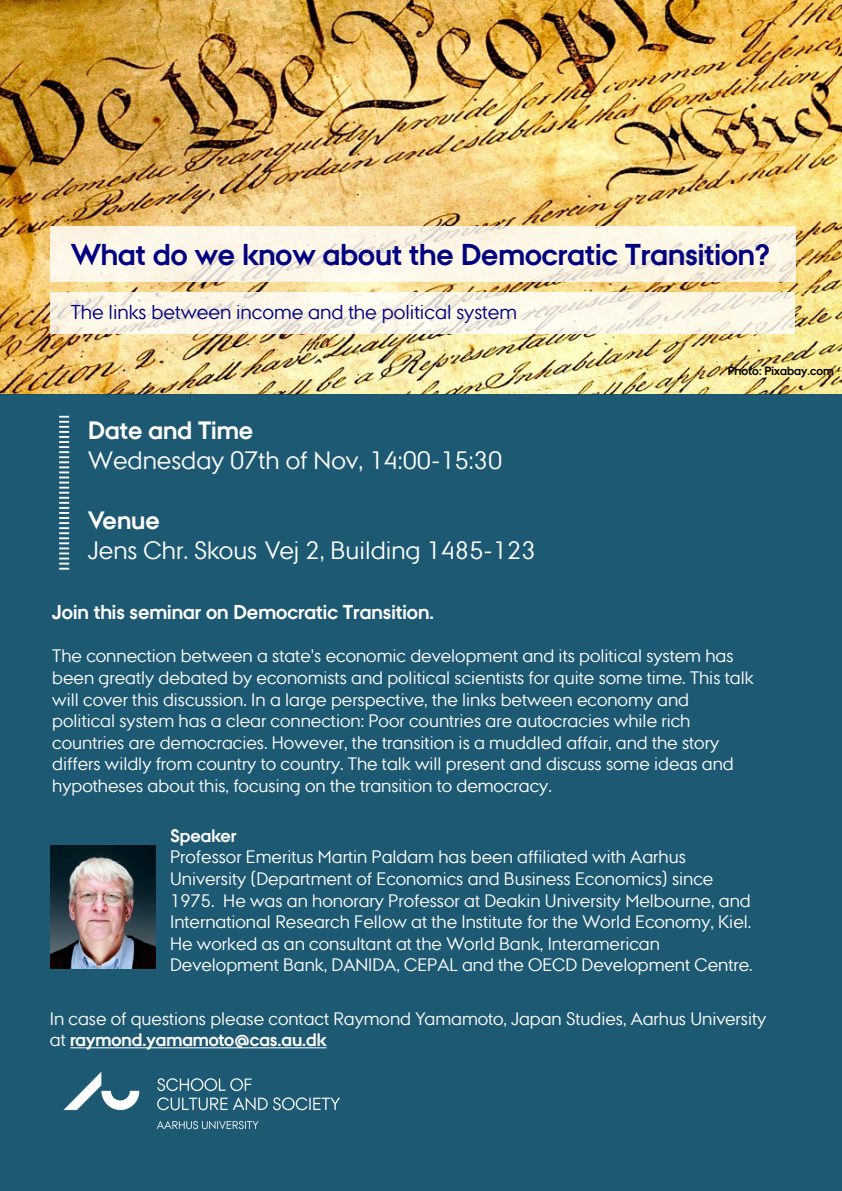
<style>
.page{position:relative;width:842px;height:1191px;background:#fff}
.page>*{position:absolute;margin:0;border:0;box-sizing:border-box;transform-origin:0 0}
.t1{font:700 30px "AU Passata";color:#000080}
.t2{font:25px/30px "AU Passata";color:#fff}
.t3{font:20px "AU Passata";color:#000080}
.t4{font:700 20px "AU Passata";color:#fff}
.t5{font:18px/21.6px "AU Passata";color:#fff}
.t6{font:700 12px "AU Passata";color:#000}
.s1{font-weight:700}
</style>
<div class="page">
<img style="left:0;top:1px;width:841px;height:393px">
<div style="left:0;top:394px;width:842px;height:797px;background:#1d5973"></div>
<svg style="left:50px;top:227px;width:746px;height:55px;background:#faf3e4"></svg>
<svg style="left:50px;top:292px;width:744px;height:41px;background:#f8f3e5"></svg>
<svg style="left:59px;top:416px;width:10px;height:153px"></svg>
<hr style="left:70px;top:1047px;width:256px;height:1px;background:#fff">
<img style="left:63px;top:1071px;width:277px;height:59px">
<img style="left:51px;top:845px;width:104px;height:123px">
<h1 class="t1" style="left:71px;top:237px;width:700px">What do we know about the Democratic Transition?</h1>
<p class="t3" style="left:71px;top:300px;width:448px">The links between income and the political system</p>
<p class="t2" style="left:88px;top:414px;width:416px"><span class="s1">Date and Time<br></span>Wednesday 07th of Nov, 14:00-15:30</p>
<p class="t2" style="left:88px;top:504px;width:449px"><span class="s1">Venue<br></span>Jens Chr. Skous Vej 2, Building 1485-123</p>
<p class="t6" style="left:728px;top:364px;width:108px">Photo: Pixabay.com</p>
<p class="t4" style="left:52px;top:601px;width:383px">Join this seminar on Democratic Transition.</p>
<p class="t5" style="left:52px;top:645px;width:703px">The connection between a state's economic development and its political system has been greatly debated by economists and political scientists for quite some time. This talk will cover this discussion. In a large perspective, the links between economy and political system has a clear connection: Poor countries are autocracies while rich countries are democracies. However, the transition is a muddled affair, and the story differs wildly from country to country. The talk will present and discuss some ideas and hypotheses about this, focusing on the transition to democracy.</p>
<p class="t5" style="left:170px;top:824px;width:584px"><span class="s1">Speaker<br></span>Professor Emeritus Martin Paldam has been affiliated with Aarhus University (Department of Economics and Business Economics) since 1975. He was an honorary Professor at Deakin University Melbourne, and International Research Fellow at the Institute for the World Economy, Kiel.<br>He worked as an consultant at the World Bank, Interamerican Development Bank, DANIDA, CEPAL and the OECD Development Centre.</p>
<p class="t5" style="left:50px;top:1007px;width:718px">In case of questions please contact Raymond Yamamoto, Japan Studies, Aarhus University at <span class="s1">raymond.yamamoto@cas.au.dk</span></p>
</div>
